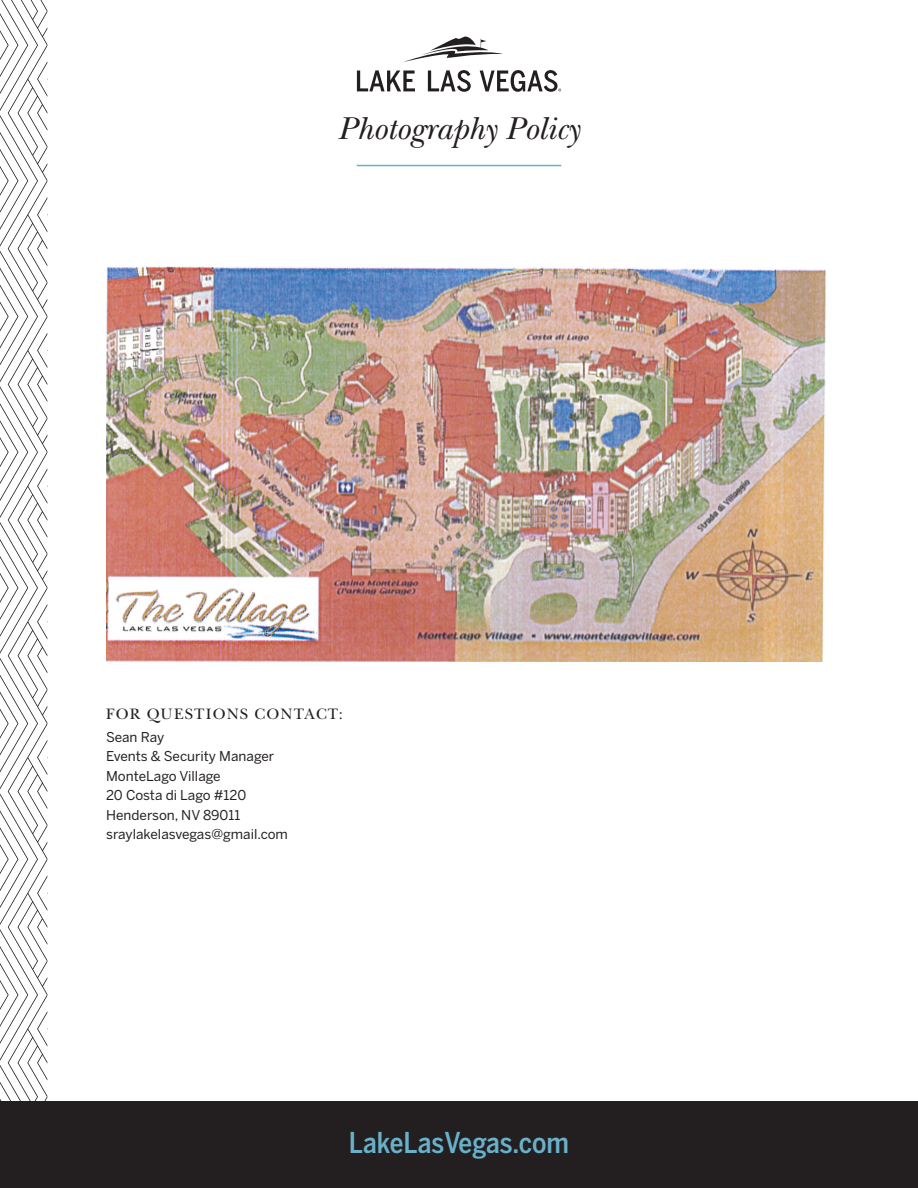
<style>
.page{position:relative;width:918px;height:1188px;background:#fff}
.page>*{position:absolute;margin:0;border:0;box-sizing:border-box;transform-origin:0 0}
.t1{font:italic 33px "New Baskerville";color:#231f20}
.t2{font:500 28.5px "Benton Sans Cond";color:#69b1c9}
.t3{font:15.75px "New Baskerville";letter-spacing:.075em;color:#231f20}
.t4{font:13.5px "Benton Sans";color:#231f20}
</style>
<div class="page">
<svg style="left:0;top:0;width:48px;height:1102px"></svg>
<hr style="left:357px;top:165px;width:204px;height:1px;background:#69b1c9">
<svg style="left:357px;top:70px;width:58px;height:21px"></svg>
<svg style="left:428px;top:70px;width:43px;height:22px"></svg>
<svg style="left:404px;top:37px;width:99px;height:25px"></svg>
<svg style="left:480px;top:70px;width:81px;height:22px"></svg>
<div style="left:0;top:1102px;width:918px;height:86px;background:#231f20"></div>
<img style="left:106px;top:267px;width:719px;height:395px">
<p class="t1" style="left:338px;top:110px;width:244px">Photography Policy</p>
<p class="t3" style="left:106px;top:705px;width:238px">FOR QUESTIONS CONTACT:</p>
<p class="t4" style="left:106px;top:729px;width:60px">Sean Ray</p>
<p class="t4" style="left:106px;top:748px;width:170px">Events &amp; Security Manager</p>
<p class="t4" style="left:106px;top:768px;width:116px">MonteLago Village</p>
<p class="t4" style="left:106px;top:787px;width:142px">20 Costa di Lago #120</p>
<p class="t4" style="left:106px;top:807px;width:136px">Henderson, NV 89011</p>
<p class="t4" style="left:106px;top:826px;width:183px">sraylakelasvegas@gmail.com</p>
<p class="t2" style="left:349px;top:1126px;width:222px">LakeLasVegas.com</p>
</div>
